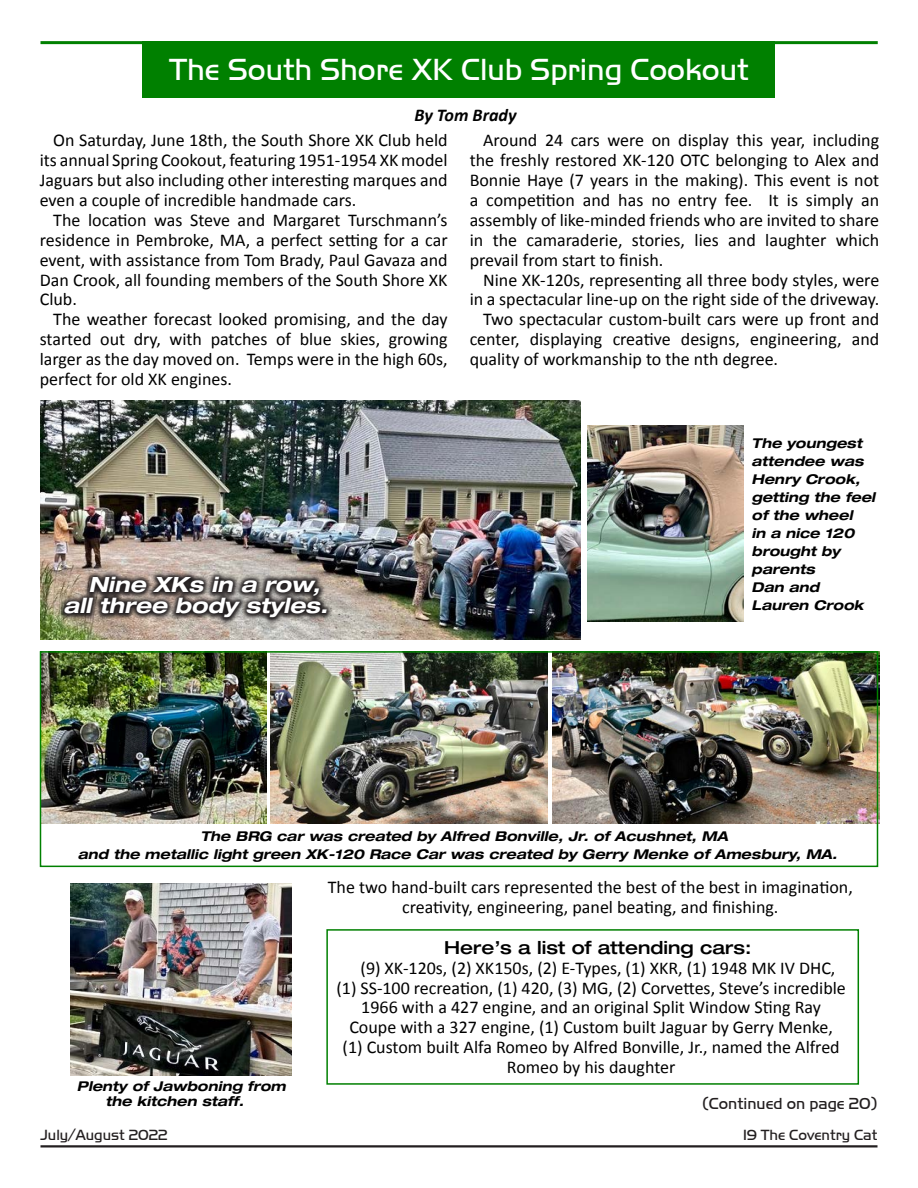
<style>
.page{position:relative;width:918px;height:1188px;background:#fff}
.page>*{position:absolute;margin:0;border:0;box-sizing:border-box;transform-origin:0 0}
.t1{font:31.5px "Handel Got D Ligh";color:#fff}
.t2{font:italic 700 expanded 21px/21px "Helvetica Neue LT Std";color:#fff}
.Article_Text{font:18px/19.8px "Calibri";color:#000;text-align:justify}
.Article_Text-2{font:500 expanded 18px "Helvetica Neue LT Std";color:#000}
.t3{font:italic 700 18px "Calibri";color:#000}
.t4{font:16.5px "Handel Got D Ligh";color:#231f20}
.t5{font:15.3px "Handel Got D Ligh";color:#231f20}
.Article_Text-3{font:italic 700 expanded 13.5px/18px "Helvetica Neue LT Std";color:#000}
</style>
<div class="page">
<div style="left:142px;top:41px;width:633px;height:57px;background:#008000"></div>
<hr style="left:40px;top:41px;width:838px;height:3px;background:#008000">
<img style="left:40px;top:401px;width:540px;height:239px">
<img style="left:43px;top:654px;width:223px;height:169px">
<img style="left:552px;top:652px;width:327px;height:172px">
<img style="left:270px;top:654px;width:277px;height:170px">
<img style="left:71px;top:884px;width:220px;height:191px">
<img style="left:587px;top:425px;width:156px;height:197px">
<div style="left:326px;top:929px;width:533px;height:156px;border:2px solid #008000"></div>
<div style="left:40px;top:651px;width:838px;height:216px;border:2px solid #008000"></div>
<hr style="left:40px;top:1145px;width:838px;height:3px;background:#231f20">
<svg style="left:58px;top:571px;width:275px;height:53px;background:#69615c"></svg>
<p class="t1" style="left:169px;top:52px;width:581px">The South Shore XK Club Spring Cookout</p>
<p class="t3" style="left:415px;top:104px;width:103px">By Tom Brady</p>
<p class="Article_Text" style="left:40px;top:130px;width:409px;text-indent:14px">On Saturday, June 18th, the South Shore XK Club held its annual Spring Cookout, featuring 1951-1954 XK model Jaguars but also including other interesting marques and even a couple of incredible handmade cars.</p>
<p class="Article_Text" style="left:40px;top:210px;width:409px;text-indent:14px">The location was Steve and Margaret Turschmann’s residence in Pembroke, MA, a perfect setting for a car event, with assistance from Tom Brady, Paul Gavaza and Dan Crook, all founding members of the South Shore XK Club.</p>
<p class="Article_Text" style="left:40px;top:309px;width:409px;text-indent:14px">The weather forecast looked promising, and the day started out dry, with patches of blue skies, growing larger as the day moved on. Temps were in the high 60s, perfect for old XK engines.</p>
<p class="Article_Text" style="left:470px;top:130px;width:411px;text-indent:14px">Around 24 cars were on display this year, including the freshly restored XK-120 OTC belonging to Alex and Bonnie Haye (7 years in the making). This event is not a competition and has no entry fee. It is simply an assembly of like-minded friends who are invited to share in the camaraderie, stories, lies and laughter which prevail from start to finish.</p>
<p class="Article_Text" style="left:470px;top:269px;width:411px;text-align:right">Nine XK-120s, representing all three body styles, were in a spectacular line-up on the right side of the driveway.</p>
<p class="Article_Text" style="left:470px;top:309px;width:411px;text-indent:14px">Two spectacular custom-built cars were up front and center, displaying creative designs, engineering, and quality of workmanship to the nth degree.</p>
<p class="t2" style="left:63px;top:574px;width:266px;text-indent:25px">Nine XKs in a row, all three body styles.</p>
<p class="Article_Text-3" style="left:752px;top:434px;width:125px">The youngest attendee was<br>Henry Crook, getting the feel of the wheel<br>in a nice 120 brought by parents<br>Dan and<br>Lauren Crook</p>
<p class="Article_Text-3" style="left:78px;top:827px;width:761px;text-indent:123px">The BRG car was created by Alfred Bonville, Jr. of Acushnet, MA<br>and the metallic light green XK-120 Race Car was created by Gerry Menke of Amesbury, MA.</p>
<p class="Article_Text" style="left:328px;top:877px;width:527px;text-align:center">The two hand-built cars represented the best of the best in imagination, creativity, engineering, panel beating, and finishing.</p>
<p class="Article_Text-3" style="left:105px;top:1079px;width:182px;line-height:15px;text-indent:-29px">Plenty of Jawboning from the kitchen staff.</p>
<p class="Article_Text-2" style="left:444px;top:936px;width:309px">Here’s a list of attending cars:</p>
<p class="Article_Text" style="left:361px;top:957px;width:476px">(9) XK-120s, (2) XK150s, (2) E-Types, (1) XKR, (1) 1948 MK IV DHC,</p>
<p class="Article_Text" style="left:336px;top:977px;width:511px">(1) SS-100 recreation, (1) 420, (3) MG, (2) Corvettes, Steve’s incredible</p>
<p class="Article_Text" style="left:361px;top:997px;width:461px">1966 with a 427 engine, and an original Split Window Sting Ray</p>
<p class="Article_Text" style="left:349px;top:1017px;width:485px">Coupe with a 327 engine, (1) Custom built Jaguar by Gerry Menke,</p>
<p class="Article_Text" style="left:343px;top:1037px;width:499px">(1) Custom built Alfa Romeo by Alfred Bonville, Jr., named the Alfred</p>
<p class="Article_Text" style="left:507px;top:1057px;width:170px">Romeo by his daughter</p>
<p class="t4" style="left:703px;top:1094px;width:176px">(Continued on page 20)</p>
<p class="t5" style="left:40px;top:1126px;width:129px">July/August 2022</p>
<p class="t5" style="left:743px;top:1126px;width:136px">19 The Coventry Cat</p>
</div>
